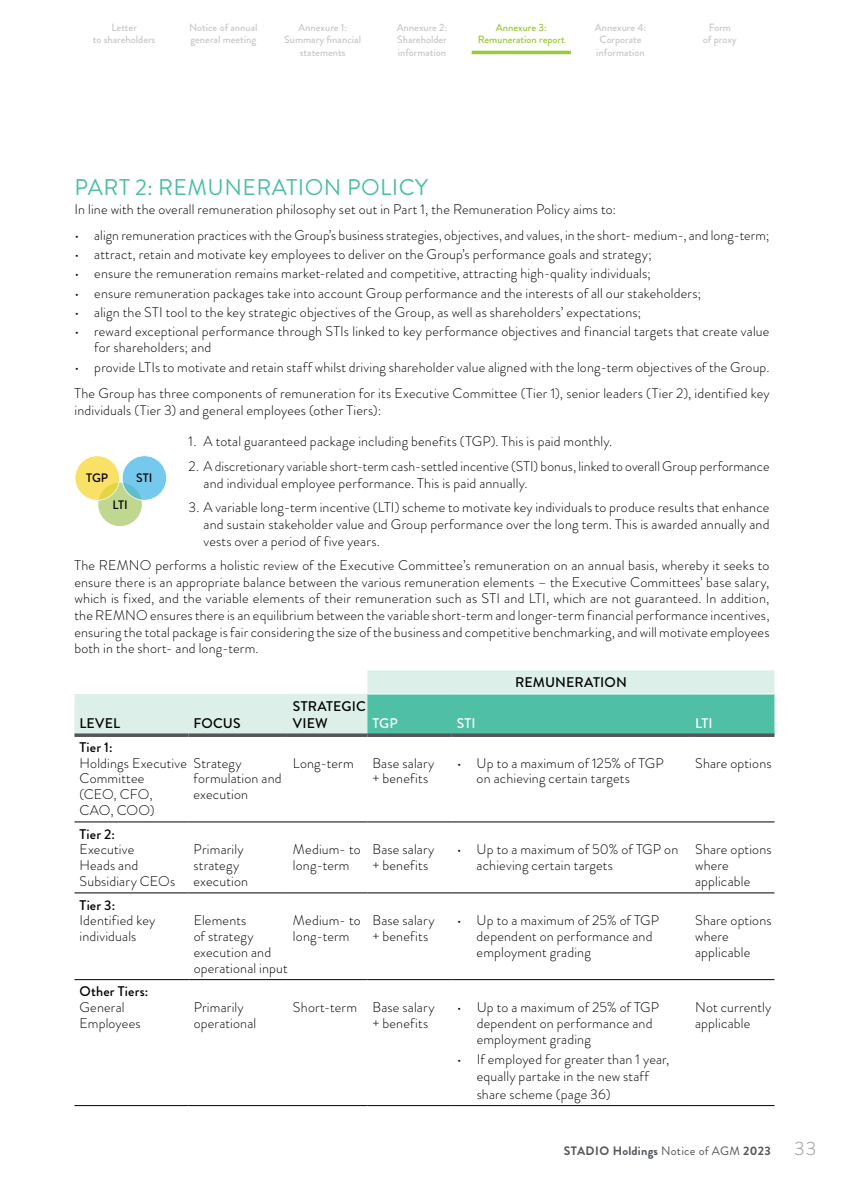
<style>
.page{position:relative;width:844px;height:1191px;background:#fff}
.page>*{position:absolute;margin:0;border:0;box-sizing:border-box;transform-origin:0 0}
.t1{font:22.75px "Brandon Grotesque";letter-spacing:.02em;color:#4fbfa5}
.t2{font:300 14px/15.8px "Brandon Grotesque";letter-spacing:.01em;color:#000}
.t3{font:500 14px/17.5px "Brandon Grotesque";letter-spacing:.01em;color:#000}
.t4{font:500 14px "Brandon Grotesque";letter-spacing:.01em;color:#fff}
.t5{font:700 12.25px "Brandon Grotesque";letter-spacing:.02em;color:#53575b}
.t6{font:500 12.25px "Brandon Grotesque";color:#000}
.t7{font:500 10.5px/12.2px "Brandon Grotesque";color:#c8c9cc;text-align:center}
.t8{font:500 10.5px/12.2px "Brandon Grotesque";color:#9aca3c;text-align:center}
.s1{font-weight:400}
.s2{font-weight:300;font-size:19.25px;color:#939598}
</style>
<div class="page">
<hr style="left:471px;top:51px;width:99px;height:3px;background:#9aca3c">
<div style="left:98px;top:482px;width:44px;height:44px;background:#bfd78f;border-radius:50%"></div>
<div style="left:97px;top:481px;width:46px;height:46px;border:1px solid #fff;border-radius:50%"></div>
<svg style="left:122px;top:456px;width:45px;height:44px"></svg>
<div style="left:122px;top:455px;width:45px;height:46px;border:1px solid #fff;border-radius:50%"></div>
<svg style="left:75px;top:456px;width:44px;height:44px"></svg>
<div style="left:74px;top:455px;width:46px;height:46px;border:1px solid #fff;border-radius:50%"></div>
<svg style="left:74px;top:670px;width:700px;height:63px;fill:#dcefe9"></svg>
<div style="left:367px;top:694px;width:407px;height:39px;background:#4fbfa5"></div>
<svg style="left:74px;top:733px;width:115px;height:4px"></svg>
<svg style="left:189px;top:733px;width:99px;height:4px"></svg>
<svg style="left:288px;top:733px;width:79px;height:4px"></svg>
<svg style="left:367px;top:733px;width:84px;height:4px"></svg>
<svg style="left:451px;top:733px;width:239px;height:4px"></svg>
<svg style="left:690px;top:733px;width:84px;height:4px"></svg>
<hr style="left:74px;top:821px;width:115px;height:1px;background:#000">
<hr style="left:189px;top:821px;width:99px;height:1px;background:#000">
<hr style="left:288px;top:821px;width:79px;height:1px;background:#000">
<hr style="left:367px;top:821px;width:84px;height:1px;background:#000">
<hr style="left:451px;top:821px;width:239px;height:1px;background:#000">
<hr style="left:690px;top:821px;width:84px;height:1px;background:#000">
<hr style="left:74px;top:892px;width:115px;height:1px;background:#000">
<hr style="left:189px;top:892px;width:99px;height:1px;background:#000">
<hr style="left:288px;top:892px;width:79px;height:1px;background:#000">
<hr style="left:367px;top:892px;width:84px;height:1px;background:#000">
<hr style="left:451px;top:892px;width:239px;height:1px;background:#000">
<hr style="left:690px;top:892px;width:84px;height:1px;background:#000">
<hr style="left:74px;top:979px;width:115px;height:1px;background:#000">
<hr style="left:189px;top:979px;width:99px;height:1px;background:#000">
<hr style="left:288px;top:979px;width:79px;height:1px;background:#000">
<hr style="left:367px;top:979px;width:84px;height:1px;background:#000">
<hr style="left:451px;top:979px;width:239px;height:1px;background:#000">
<hr style="left:690px;top:979px;width:84px;height:1px;background:#000">
<hr style="left:74px;top:1105px;width:115px;height:1px;background:#000">
<hr style="left:189px;top:1105px;width:99px;height:1px;background:#000">
<hr style="left:288px;top:1105px;width:79px;height:1px;background:#000">
<hr style="left:367px;top:1105px;width:84px;height:1px;background:#000">
<hr style="left:451px;top:1105px;width:239px;height:1px;background:#000">
<hr style="left:690px;top:1105px;width:84px;height:1px;background:#000">
<hr style="left:367px;top:693px;width:84px;height:1px;background:#fff">
<hr style="left:451px;top:693px;width:239px;height:1px;background:#fff">
<hr style="left:690px;top:693px;width:84px;height:1px;background:#fff">
<p class="t7" style="left:93px;top:21px;width:64px">Letter<br>to shareholders</p>
<p class="t7" style="left:189px;top:21px;width:70px;text-align:left">Notice of annual general meeting</p>
<p class="t7" style="left:284px;top:21px;width:78px">Annexure 1:<br>Summary financial statements</p>
<p class="t7" style="left:396px;top:21px;width:52px;text-align:justify">Annexure 2:<br>Shareholder information</p>
<p class="t8" style="left:477px;top:21px;width:88px">Annexure 3:<br>Remuneration report</p>
<p class="t7" style="left:594px;top:21px;width:53px">Annexure 4:<br>Corporate information</p>
<p class="t7" style="left:702px;top:21px;width:35px">Form<br>of proxy</p>
<h1 class="t1" style="left:75px;top:171px;width:355px">PART 2: REMUNERATION POLICY</h1>
<p class="t2" style="left:74px;top:201px;width:543px">In line with the overall remuneration philosophy set out in Part 1, the Remuneration Policy aims to:</p>
<p class="t2" style="left:74px;top:228px;width:696px">• align remuneration practices with the Group’s business strategies, objectives, and values, in the short- medium-, and long-term;</p>
<p class="t2" style="left:74px;top:247px;width:579px">• attract, retain and motivate key employees to deliver on the Group’s performance goals and strategy;</p>
<p class="t2" style="left:74px;top:266px;width:578px">• ensure the remuneration remains market-related and competitive, attracting high-quality individuals;</p>
<p class="t2" style="left:74px;top:285px;width:628px">• ensure remuneration packages take into account Group performance and the interests of all our stakeholders;</p>
<p class="t2" style="left:74px;top:304px;width:568px">• align the STI tool to the key strategic objectives of the Group, as well as shareholders’ expectations;</p>
<p class="t2" style="left:94px;top:323px;width:676px;line-height:16.6px;text-indent:-20px">• reward exceptional performance through STIs linked to key performance objectives and financial targets that create value for shareholders; and</p>
<p class="t2" style="left:74px;top:353px;width:696px;line-height:26.6px">• provide LTIs to motivate and retain staff whilst driving shareholder value aligned with the long-term objectives of the Group.<br>The Group has three components of remuneration for its Executive Committee (Tier 1), senior leaders (Tier 2), identified key</p>
<p class="t2" style="left:74px;top:402px;width:308px">individuals (Tier 3) and general employees (other Tiers):</p>
<p class="t2" style="left:189px;top:434px;width:425px">1. A total guaranteed package including benefits (TGP). This is paid monthly.</p>
<p class="t2" style="left:203px;top:458px;width:567px;line-height:16.6px;text-indent:-15px">2. A discretionary variable short-term cash-settled incentive (STI) bonus, linked to overall Group performance and individual employee performance. This is paid annually.</p>
<p class="t2" style="left:203px;top:499px;width:567px;line-height:16.6px;text-align:justify;text-indent:-15px">3. A variable long-term incentive (LTI) scheme to motivate key individuals to produce results that enhance and sustain stakeholder value and Group performance over the long term. This is awarded annually and vests over a period of five years.</p>
<p class="t2" style="left:74px;top:557px;width:696px;line-height:16.6px;text-align:justify">The REMNO performs a holistic review of the Executive Committee’s remuneration on an annual basis, whereby it seeks to ensure there is an appropriate balance between the various remuneration elements – the Executive Committees’ base salary, which is fixed, and the variable elements of their remuneration such as STI and LTI, which are not guaranteed. In addition, the REMNO ensures there is an equilibrium between the variable short-term and longer-term financial performance incentives, ensuring the total package is fair considering the size of the business and competitive benchmarking, and will motivate employees both in the short- and long-term.</p>
<p class="t3" style="left:515px;top:673px;width:113px">REMUNERATION</p>
<p class="t3" style="left:79px;top:715px;width:42px">LEVEL</p>
<p class="t3" style="left:193px;top:715px;width:49px">FOCUS</p>
<p class="t6" style="left:86px;top:469px;width:24px">TGP</p>
<p class="t6" style="left:136px;top:469px;width:18px">STI</p>
<p class="t6" style="left:112px;top:496px;width:17px">LTI</p>
<p class="t3" style="left:293px;top:697px;width:74px">STRATEGIC<br>VIEW</p>
<p class="t4" style="left:372px;top:714px;width:27px">TGP</p>
<p class="t4" style="left:456px;top:714px;width:20px">STI</p>
<p class="t4" style="left:694px;top:714px;width:19px">LTI</p>
<p class="t3" style="left:79px;top:738px;width:35px">Tier 1:</p>
<p class="t2" style="left:79px;top:755px;width:109px">Holdings Executive<br>Committee<br>(CEO, CFO,<br>CAO, COO)</p>
<p class="t2" style="left:193px;top:755px;width:89px">Strategy formulation and execution</p>
<p class="t2" style="left:293px;top:755px;width:62px">Long-term</p>
<p class="t2" style="left:372px;top:755px;width:64px">Base salary + benefits</p>
<p class="t2" style="left:476px;top:755px;width:188px;text-indent:-20px">• Up to a maximum of 125% of TGP on achieving certain targets</p>
<p class="t2" style="left:695px;top:755px;width:78px">Share options</p>
<p class="t3" style="left:79px;top:825px;width:37px">Tier 2:</p>
<p class="t2" style="left:79px;top:841px;width:97px">Executive<br>Heads and<br>Subsidiary CEOs</p>
<p class="t2" style="left:193px;top:841px;width:56px">Primarily strategy execution</p>
<p class="t2" style="left:293px;top:841px;width:69px">Medium- to long-term</p>
<p class="t2" style="left:372px;top:841px;width:64px">Base salary + benefits</p>
<p class="t2" style="left:476px;top:841px;width:203px;text-indent:-20px">• Up to a maximum of 50% of TGP on achieving certain targets</p>
<p class="t2" style="left:695px;top:841px;width:78px">Share options where applicable</p>
<p class="t3" style="left:79px;top:896px;width:37px">Tier 3:</p>
<p class="t2" style="left:79px;top:912px;width:77px">Identified key individuals</p>
<p class="t2" style="left:194px;top:912px;width:96px">Elements<br>of strategy execution and operational input</p>
<p class="t2" style="left:293px;top:912px;width:69px">Medium- to long-term</p>
<p class="t2" style="left:372px;top:912px;width:64px">Base salary + benefits</p>
<p class="t2" style="left:476px;top:912px;width:184px;text-indent:-20px">• Up to a maximum of 25% of TGP dependent on performance and employment grading</p>
<p class="t2" style="left:695px;top:912px;width:78px">Share options where applicable</p>
<p class="t3" style="left:79px;top:983px;width:70px">Other Tiers:</p>
<p class="t2" style="left:79px;top:999px;width:63px">General<br>Employees</p>
<p class="t2" style="left:194px;top:999px;width:64px">Primarily operational</p>
<p class="t2" style="left:372px;top:999px;width:64px;text-indent:-79px">Short-term Base salary + benefits</p>
<p class="t2" style="left:476px;top:999px;width:184px;text-indent:-20px">• Up to a maximum of 25% of TGP dependent on performance and employment grading</p>
<p class="t2" style="left:476px;top:1050px;width:194px;line-height:17.5px;text-indent:-20px">• If employed for greater than 1 year, equally partake in the new staff share scheme (page 36)</p>
<p class="t2" style="left:695px;top:999px;width:78px">Not currently applicable</p>
<p class="t5" style="left:563px;top:1141px;width:254px">STADIO Holdings <span class="s1">Notice of AGM</span> 2023 <span class="s2">33</span></p>
</div>
